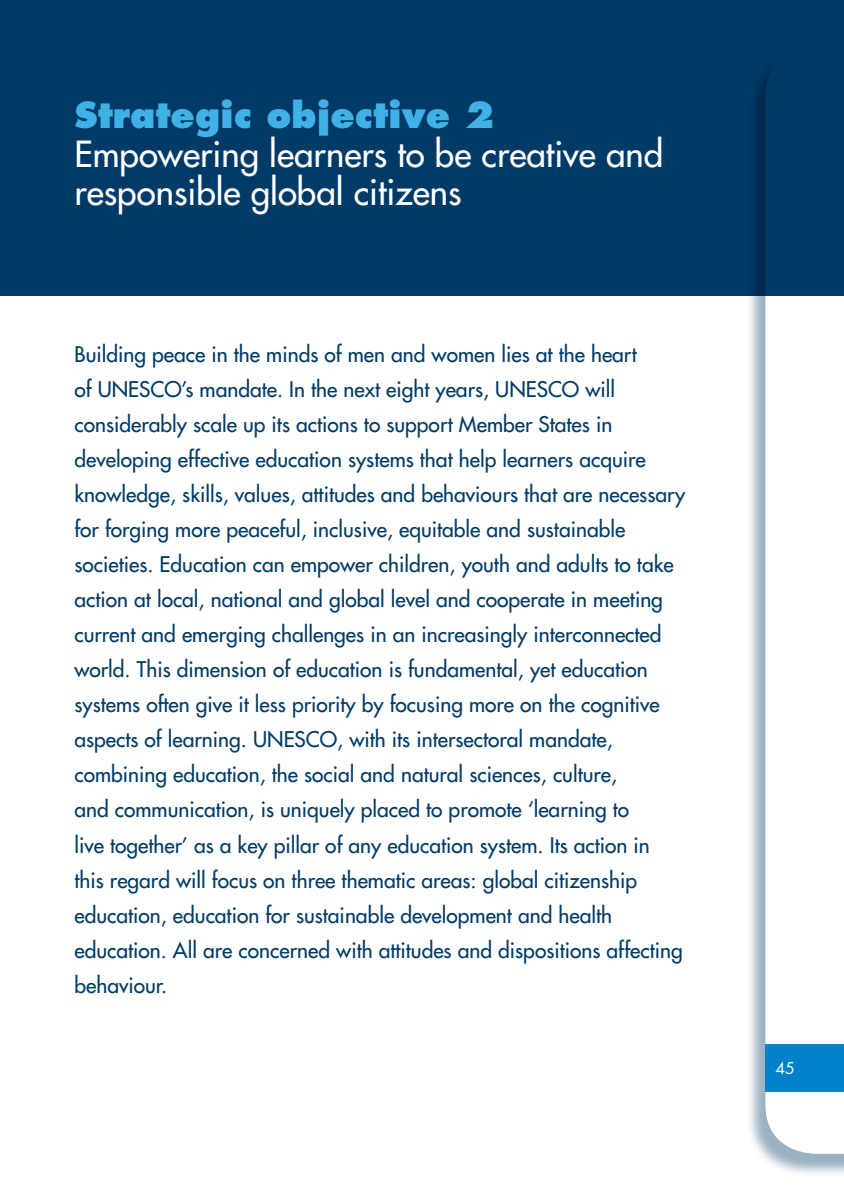
<style>
.page{position:relative;width:844px;height:1191px;background:#fff}
.page>*{position:absolute;margin:0;border:0;box-sizing:border-box;transform-origin:0 0}
.t1{font:500 35px/38.5px "Futura Std";color:#fff}
.t2{font:800 35px "Futura Std";color:#3fb1e6}
.t3{font:500 21px/35px "Futura Std";color:#003b67}
.t4{font:15.75px "Futura Std";color:#fff}
</style>
<div class="page">
<div style="left:745px;top:49px;width:98px;height:1128px;background:#003b67;opacity:.4"></div>
<svg style="left:765px;top:295px;width:78px;height:858px"></svg>
<div style="left:765px;top:1043px;width:78px;height:48px;background:#0081ca"></div>
<div style="left:0;top:0;width:843px;height:295px;background:#003b67"></div>
<h1 class="t2" style="left:74px;top:93px;width:421px">Strategic objective 2</h1>
<h1 class="t1" style="left:74px;top:135px;width:590px">Empowering learners to be creative and responsible global citizens</h1>
<p class="t3" style="left:74px;top:337px;width:612px">Building peace in the minds of men and women lies at the heart<br>of UNESCO’s mandate. In the next eight years, UNESCO will considerably scale up its actions to support Member States in developing effective education systems that help learners acquire knowledge, skills, values, attitudes and behaviours that are necessary for forging more peaceful, inclusive, equitable and sustainable societies. Education can empower children, youth and adults to take action at local, national and global level and cooperate in meeting current and emerging challenges in an increasingly interconnected world. This dimension of education is fundamental, yet education systems often give it less priority by focusing more on the cognitive aspects of learning. UNESCO, with its intersectoral mandate, combining education, the social and natural sciences, culture,<br>and communication, is uniquely placed to promote ‘learning to<br>live together’ as a key pillar of any education system. Its action in<br>this regard will focus on three thematic areas: global citizenship education, education for sustainable development and health education. All are concerned with attitudes and dispositions affecting behaviour.</p>
<p class="t4" style="left:775px;top:1058px;width:21px">45</p>
</div>
